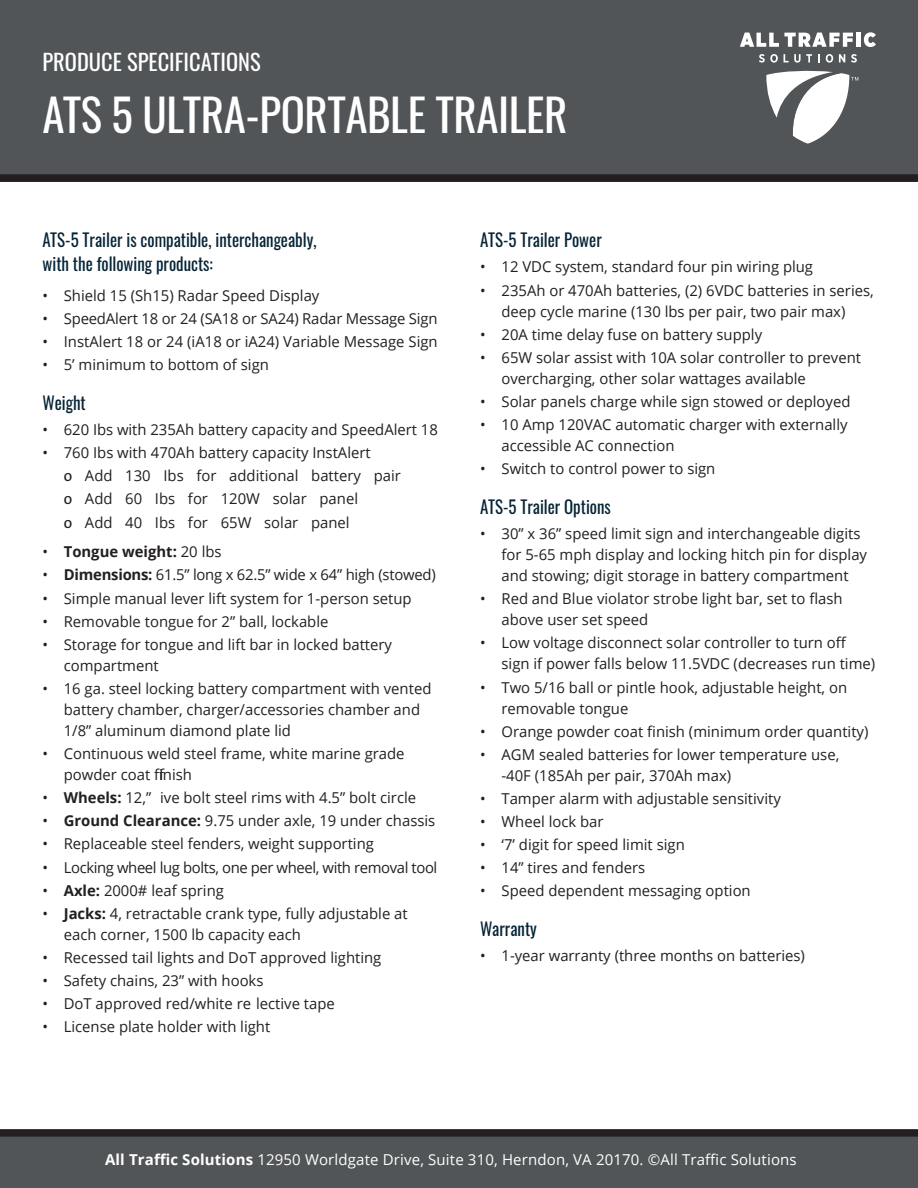
<style>
.page{position:relative;width:918px;height:1188px;background:#fff}
.page>*{position:absolute;margin:0;border:0;box-sizing:border-box;transform-origin:0 0}
.t1{font:45px "Oswald";letter-spacing:-.01em;color:#fff}
.t2{font:22.5px "Oswald";color:#fff}
.H2_15_20{font:18px/24px "Oswald";color:#062436;scale:.94 1}
.t3{font:15px/21px "Open Sans";color:#231f20}
.t4{font:15px "Open Sans";letter-spacing:.01em;color:#fff}
.t5{font:15px "Open Sans";letter-spacing:-.025em;color:#231f20}
.t6{font:700 15px "Open Sans";color:#231f20}
.s1{font-family:"Bitter"}
.s2{font-weight:400}
.s3{font-weight:700}
</style>
<div class="page">
<div style="left:0;top:0;width:918px;height:182px;background:#515557"></div>
<svg style="left:766px;top:70px;width:92px;height:74px"></svg>
<svg style="left:759px;top:54px;width:19px;height:9px"></svg>
<svg style="left:784px;top:54px;width:28px;height:9px"></svg>
<svg style="left:818px;top:54px;width:2px;height:8px"></svg>
<svg style="left:826px;top:54px;width:7px;height:9px"></svg>
<svg style="left:839px;top:54px;width:6px;height:8px"></svg>
<svg style="left:851px;top:54px;width:6px;height:9px"></svg>
<svg style="left:740px;top:33px;width:113px;height:14px"></svg>
<hr style="left:857px;top:33px;width:4px;height:14px;background:#fff">
<svg style="left:864px;top:32px;width:12px;height:15px"></svg>
<div style="left:0;top:174px;width:918px;height:8px;background:#231f20"></div>
<div style="left:0;top:1133px;width:918px;height:55px;background:#515557"></div>
<div style="left:0;top:1129px;width:918px;height:8px;background:#231f20"></div>
<p class="t2" style="left:43px;top:42px;width:220px">PRODUCE SPECIFICATIONS</p>
<p class="t1" style="left:43px;top:75px;width:526px">ATS 5 ULTRA-PORTABLE TRAILER</p>
<p class="H2_15_20" style="left:43px;top:226px;width:293px">ATS-5 Trailer is compatible, interchangeably, with the following products:</p>
<p class="t3" style="left:43px;top:284px;width:278px">• Shield 15 (Sh15) Radar Speed Display</p>
<p class="t3" style="left:43px;top:307px;width:397px">• SpeedAlert 18 or 24 (SA18 or SA24) Radar Message Sign</p>
<p class="t3" style="left:43px;top:331px;width:397px">• InstAlert 18 or 24 (iA18 or iA24) Variable Message Sign</p>
<p class="t3" style="left:43px;top:354px;width:228px">• 5’ minimum to bottom of sign</p>
<p class="H2_15_20" style="left:43px;top:389px;width:48px">Weight</p>
<p class="t3" style="left:43px;top:419px;width:397px">• 620 Ibs with 235Ah battery capacity and SpeedAlert 18</p>
<p class="t3" style="left:64px;top:441px;width:339px;line-height:23.1px;text-indent:-21px">• 760 Ibs with 470Ah battery capacity InstAlert<br><span class="s1">о</span> Add 130 Ibs for additional battery pair <span class="s1">о</span> Add 60 Ibs for 120W solar panel<br><span class="s1">о</span> Add 40 Ibs for 65W solar panel</p>
<p class="t6" style="left:43px;top:541px;width:181px"><span class="s2">•</span> Tongue weight: <span class="s2">20 lbs</span></p>
<p class="t3" style="left:43px;top:564px;width:395px">• <span class="s3">Dimensions:</span> 61.5” long x 62.5” wide x 64” high (stowed)</p>
<p class="t3" style="left:43px;top:587px;width:371px">• Simple manual lever lift system for 1-person setup</p>
<p class="t3" style="left:43px;top:610px;width:287px">• Removable tongue for 2” ball, lockable</p>
<p class="t3" style="left:64px;top:633px;width:330px;text-indent:-21px">• Storage for tongue and lift bar in locked battery compartment</p>
<p class="t3" style="left:64px;top:678px;width:369px;text-indent:-21px">• 16 ga. steel locking battery compartment with vented battery chamber, charger/accessories chamber and<br>1/8” aluminum diamond plate lid</p>
<p class="t3" style="left:64px;top:743px;width:342px;text-indent:-21px">• Continuous weld steel frame, white marine grade powder coat ffinish</p>
<p class="t3" style="left:43px;top:787px;width:375px">• <span class="s3">Wheels:</span> 12,” ive bolt steel rims with 4.5” bolt circle</p>
<p class="t3" style="left:43px;top:810px;width:394px">• <span class="s3">Ground Clearance:</span> 9.75 under axle, 19 under chassis</p>
<p class="t3" style="left:43px;top:833px;width:333px">• Replaceable steel fenders, weight supporting</p>
<p class="t5" style="left:43px;top:857px;width:396px">• Locking wheel lug bolts, one per wheel, with removal tool</p>
<p class="t3" style="left:43px;top:879px;width:183px">• <span class="s3">Axle:</span> 2000# leaf spring</p>
<p class="t3" style="left:64px;top:902px;width:345px;text-indent:-21px">• <span class="s3">Jacks:</span> 4, retractable crank type, fully adjustable at each corner, 1500 lb capacity each</p>
<p class="t3" style="left:43px;top:947px;width:340px">• Recessed tail lights and DoT approved lighting</p>
<p class="t3" style="left:43px;top:970px;width:223px">• Safety chains, 23” with hooks</p>
<p class="t3" style="left:43px;top:993px;width:294px">• DoT approved red/white re lective tape</p>
<p class="t3" style="left:43px;top:1016px;width:229px">• License plate holder with light</p>
<p class="H2_15_20" style="left:480px;top:226px;width:131px">ATS-5 Trailer Power</p>
<p class="t3" style="left:480px;top:256px;width:334px">• 12 VDC system, standard four pin wiring plug</p>
<p class="t3" style="left:480px;top:279px;width:395px;text-align:center">• 235Ah or 470Ah batteries, (2) 6VDC batteries in series, deep cycle marine (130 lbs per pair, two pair max)</p>
<p class="t3" style="left:480px;top:323px;width:283px">• 20A time delay fuse on battery supply</p>
<p class="t3" style="left:502px;top:346px;width:361px;text-indent:-21px">• 65W solar assist with 10A solar controller to prevent overcharging, other solar wattages available</p>
<p class="t3" style="left:480px;top:391px;width:372px">• Solar panels charge while sign stowed or deployed</p>
<p class="t3" style="left:502px;top:414px;width:348px;text-indent:-21px">• 10 Amp 120VAC automatic charger with externally accessible AC connection</p>
<p class="t3" style="left:480px;top:458px;width:237px">• Switch to control power to sign</p>
<p class="H2_15_20" style="left:480px;top:493px;width:140px">ATS-5 Trailer Options</p>
<p class="t3" style="left:502px;top:523px;width:367px;text-indent:-21px">• 30” x 36” speed limit sign and interchangeable digits for 5-65 mph display and locking hitch pin for display and stowing; digit storage in battery compartment</p>
<p class="t3" style="left:502px;top:588px;width:343px;text-indent:-21px">• Red and Blue violator strobe light bar, set to flash above user set speed</p>
<p class="t3" style="left:502px;top:632px;width:375px;text-indent:-21px">• Low voltage disconnect solar controller to turn off sign if power falls below 11.5VDC (decreases run time)</p>
<p class="t3" style="left:502px;top:676px;width:347px;text-indent:-21px">• Two 5/16 ball or pintle hook, adjustable height, on removable tongue</p>
<p class="t3" style="left:480px;top:720px;width:390px">• Orange powder coat finish (minimum order quantity)</p>
<p class="t3" style="left:502px;top:744px;width:339px;text-indent:-21px">• AGM sealed batteries for lower temperature use, -40F (185Ah per pair, 370Ah max)</p>
<p class="t3" style="left:480px;top:788px;width:302px">• Tamper alarm with adjustable sensitivity</p>
<p class="t3" style="left:480px;top:811px;width:125px">• Wheel lock bar</p>
<p class="t3" style="left:480px;top:834px;width:206px">• ‘7’ digit for speed limit sign</p>
<p class="t3" style="left:480px;top:857px;width:167px">• 14” tires and fenders</p>
<p class="t3" style="left:480px;top:880px;width:272px">• Speed dependent messaging option</p>
<p class="H2_15_20" style="left:480px;top:915px;width:62px">Warranty</p>
<p class="t3" style="left:480px;top:945px;width:326px">• 1-year warranty (three months on batteries)</p>
<p class="t4" style="left:105px;top:1150px;width:693px"><span class="s3">All Traffic Solutions</span> 12950 Worldgate Drive, Suite 310, Herndon, VA 20170. ©All Traffic Solutions</p>
</div>
